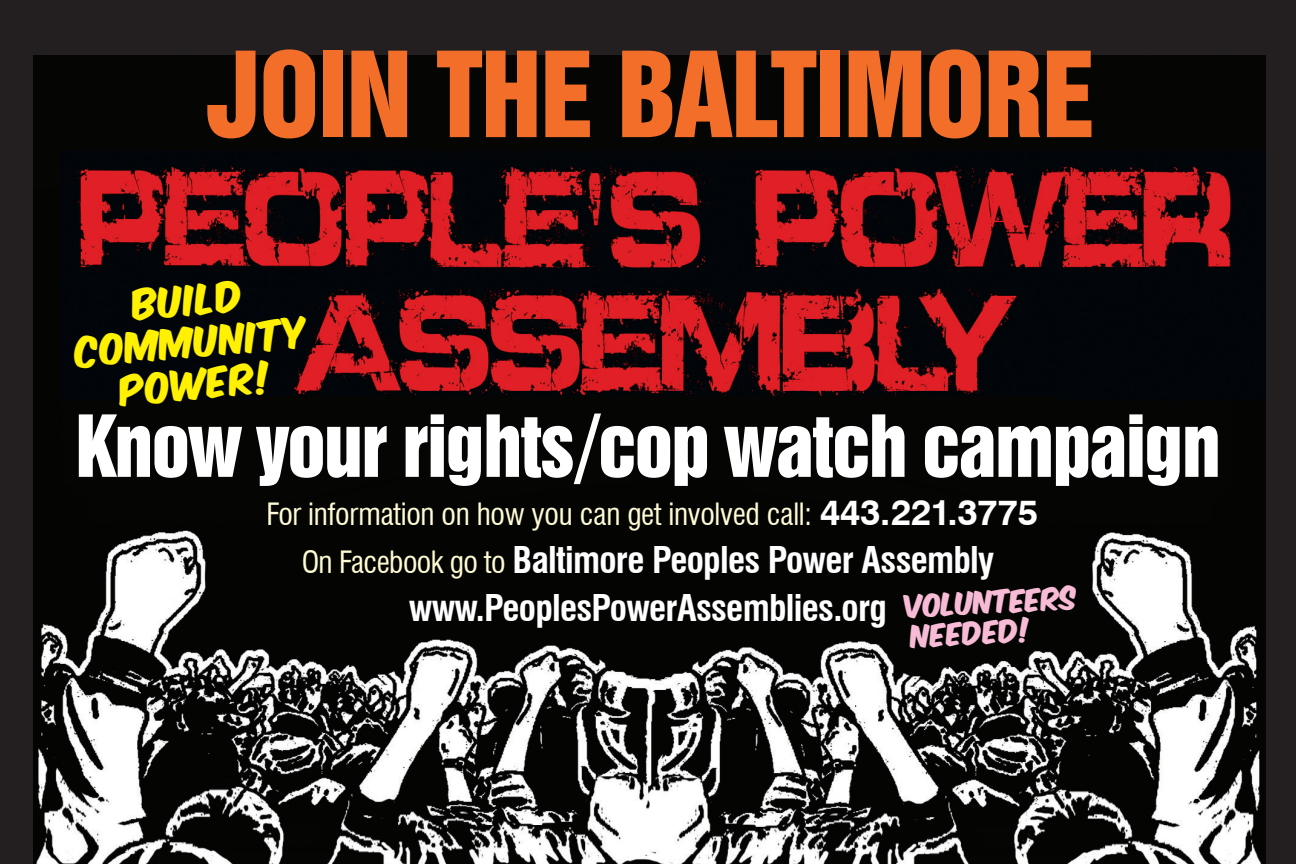
<style>
.page{position:relative;width:1296px;height:864px;background:#231f20}
.page>*{position:absolute;margin:0;border:0;box-sizing:border-box;transform-origin:0 0}
.t1{font:108px "Swiss 921 BT Regular A";letter-spacing:-.01em;color:#f36e28}
.t2{font:78px "Swiss 921 BT Regular A";letter-spacing:-.02em;color:#fff}
.t3{font:700 condensed 36px/48px "Swiss 721 BT";letter-spacing:-.02em;color:#fff;text-align:center}
.t4{font:36px/42px "Komika Axis";color:#fff101;text-align:center}
.t5{font:condensed 30px "Swiss 721 BT";letter-spacing:-.01em;color:#fffbd6}
.t6{font:27px/30px "Komika Axis";color:#f7bbd6}
.s1{font-weight:700;font-stretch:normal;font-size:36px;color:#fff}
.s2{font-weight:400;font-size:30px;color:#fffbd3}
</style>
<div class="page">
<img style="left:34px;top:55px;width:1232px;height:809px">
<h1 class="t1" style="left:206px;top:24px;width:890px">JOIN THE BALTIMORE</h1>
<p class="t4" style="left:71px;top:292px;width:233px;rotate:-5deg">Build<br>Community<br>Power!</p>
<h2 class="t2" style="left:75px;top:395px;width:1147px">Know your rights/cop watch campaign</h2>
<p class="t5" style="left:266px;top:496px;width:773px">For information on how you can get involved call: <span class="s1">443.221.3775</span></p>
<p class="t3" style="left:302px;top:536px;width:694px"><span class="s2">On Facebook go to</span> Baltimore Peoples Power Assembly www.PeoplesPowerAssemblies.org</p>
<p class="t6" style="left:904px;top:594px;width:173px;rotate:-3deg">Volunteers needed!</p>
</div>
